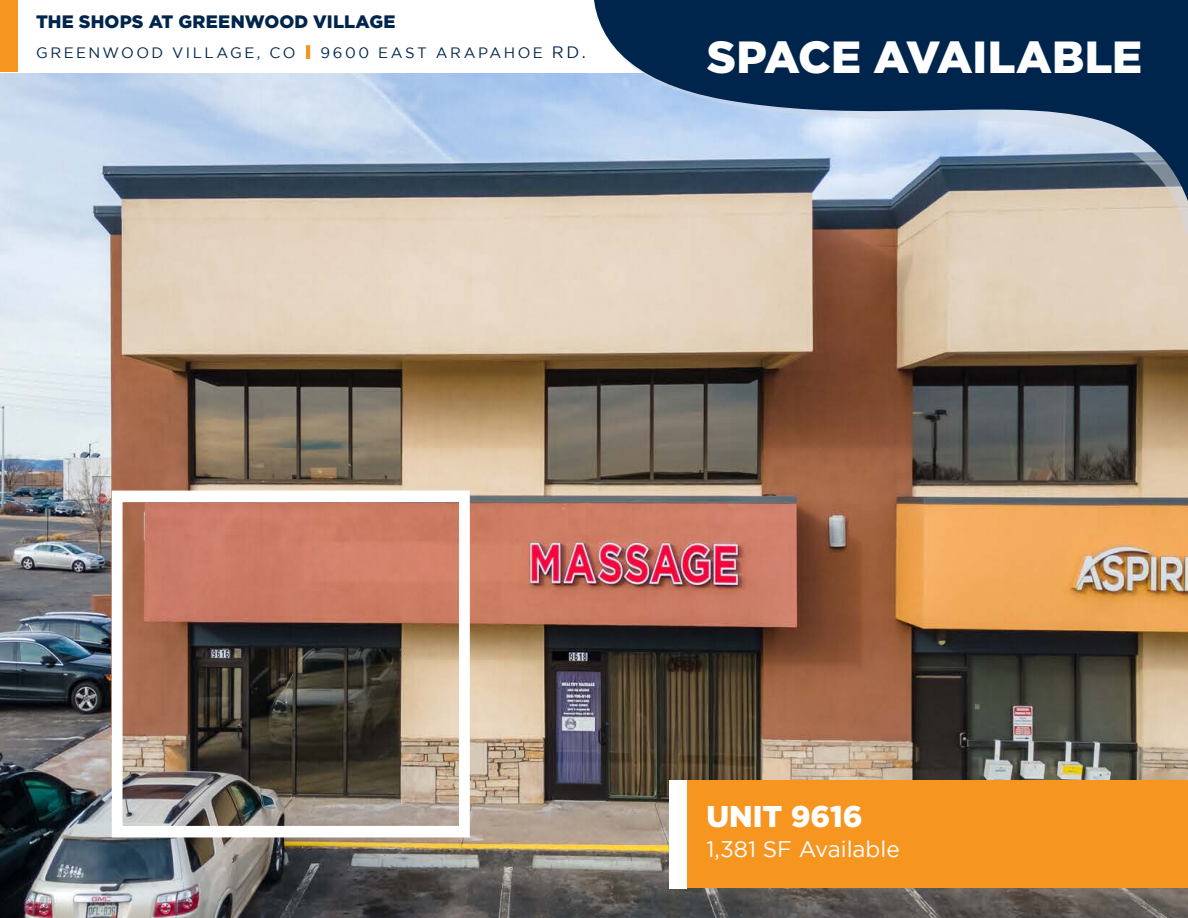
<style>
.page{position:relative;width:1188px;height:918px;background:#fff}
.page>*{position:absolute;margin:0;border:0;box-sizing:border-box;transform-origin:0 0}
.t1{font:900 45px "Gotham";color:#fff}
.t2{font:900 30px "Gotham";color:#fff}
.t3{font:22.5px "Gotham";color:#fff}
.t4{font:900 18px "Gotham";letter-spacing:.01em;color:#00254c}
.t5{font:15px "Gotham";letter-spacing:.16em;color:#00254c}
.s1{color:#f79521}
.s2{font-size:16.5px}
</style>
<div class="page">
<img style="left:0;top:74px;width:1188px;height:844px">
<div style="left:112px;top:491px;width:358px;height:346px;border:11px solid #fff"></div>
<div style="left:669px;top:780px;width:519px;height:108px;background:#f79521"></div>
<div style="left:669px;top:780px;width:17px;height:109px;background:#fff"></div>
<div style="left:0;top:0;width:18px;height:72px;background:#f79521"></div>
<svg style="left:593px;top:202px;width:595px;height:36px;background:#c7b8a7"></svg>
<svg style="left:593px;top:0;width:595px;height:202px;background:#4a6583"></svg>
<p class="t4" style="left:36px;top:11px;width:361px">THE SHOPS AT GREENWOOD VILLAGE</p>
<p class="t5" style="left:36px;top:44px;width:551px">GREENWOOD VILLAGE, CO <span class="s1">l</span> 9600 EAST ARAPAHOE <span class="s2">RD.</span></p>
<p class="t1" style="left:707px;top:31px;width:437px">SPACE AVAILABLE</p>
<p class="t2" style="left:706px;top:799px;width:158px">UNIT 9616</p>
<p class="t3" style="left:706px;top:837px;width:195px">1,381 SF Available</p>
</div>
